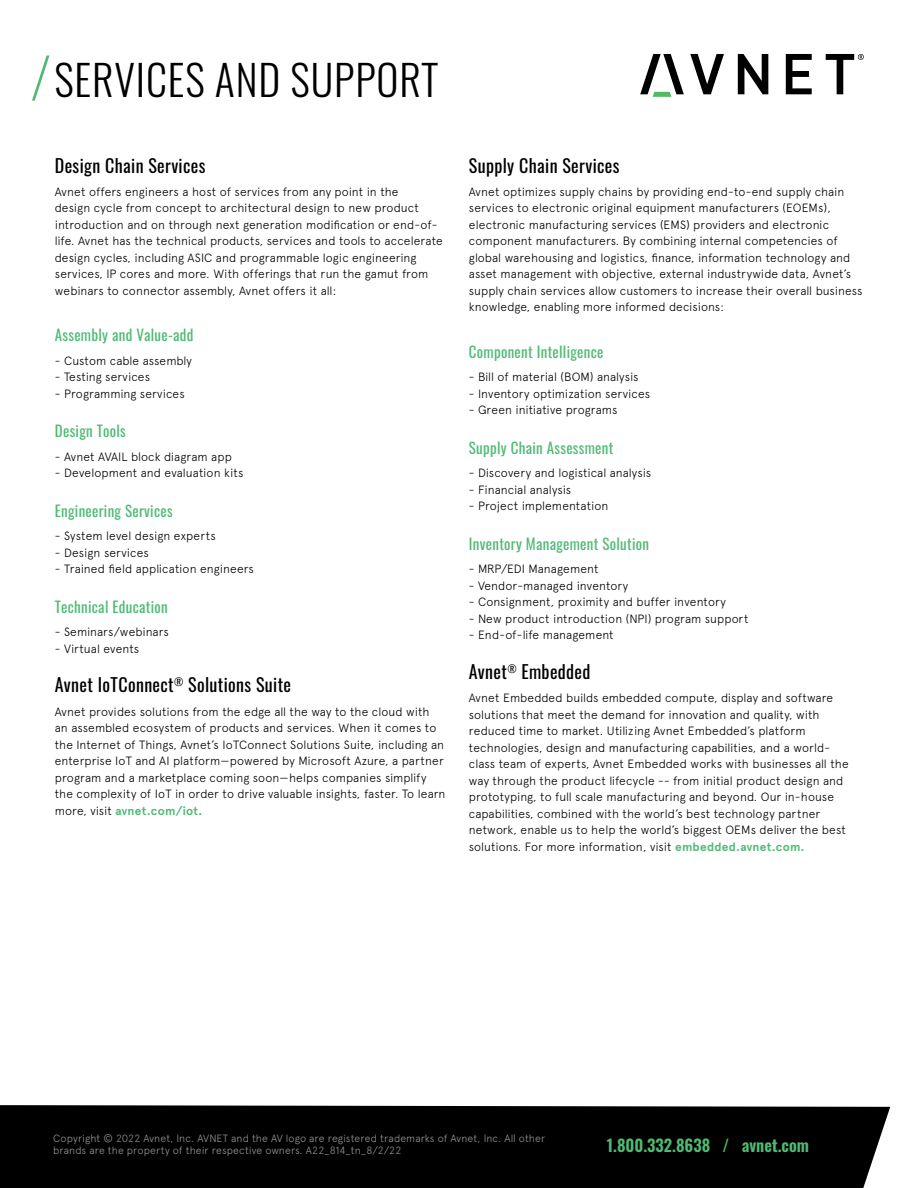
<style>
.page{position:relative;width:918px;height:1188px;background:#fff}
.page>*{position:absolute;margin:0;border:0;box-sizing:border-box;transform-origin:0 0}
.t1{font:300 42px "Oswald";letter-spacing:.02em;color:#000}
.t2{font:18px "Oswald";letter-spacing:.02em;color:#000}
.t3{font:600 16.5px "Oswald";color:#4fba74}
.t4{font:15px "Oswald";letter-spacing:.02em;color:#4fba74}
.t5{font:300 12px/16.5px "Apercu Avnet";letter-spacing:.005em;color:#000}
.t6{font:300 10.5px/12px "Apercu Avnet";letter-spacing:.01em;color:#939598}
.s1{font-weight:700;color:#4fba74}
</style>
<div class="page">
<svg style="left:32px;top:55px;width:17px;height:46px"></svg>
<svg style="left:640px;top:54px;width:44px;height:43px"></svg>
<svg style="left:786px;top:54px;width:26px;height:40px"></svg>
<svg style="left:690px;top:54px;width:34px;height:40px"></svg>
<svg style="left:738px;top:54px;width:30px;height:40px"></svg>
<svg style="left:826px;top:54px;width:38px;height:40px"></svg>
<div style="left:0;top:1105px;width:890px;height:83px;background:#000"></div>
<h1 class="t1" style="left:54px;top:42px;width:386px">SERVICES AND SUPPORT</h1>
<h2 class="t2" style="left:55px;top:149px;width:152px">Design Chain Services</h2>
<p class="t5" style="left:55px;top:182px;width:389px">Avnet offers engineers a host of services from any point in the<br>design cycle from concept to architectural design to new product introduction and on through next generation modification or end-of&shy;life. Avnet has the technical products, services and tools to accelerate design cycles, including ASIC and programmable logic engineering services, IP cores and more. With offerings that run the gamut from webinars to connector assembly, Avnet offers it all:</p>
<p class="t4" style="left:55px;top:322px;width:140px">Assembly and Value-add</p>
<p class="t5" style="left:55px;top:351px;width:139px">- Custom cable assembly</p>
<p class="t5" style="left:55px;top:368px;width:97px">- Testing services</p>
<p class="t5" style="left:55px;top:384px;width:131px">- Programming services</p>
<p class="t4" style="left:55px;top:418px;width:72px">Design Tools</p>
<p class="t5" style="left:55px;top:447px;width:178px">- Avnet AVAIL block diagram app</p>
<p class="t5" style="left:55px;top:464px;width:190px">- Development and evaluation kits</p>
<p class="t4" style="left:55px;top:497px;width:119px">Engineering Services</p>
<p class="t5" style="left:55px;top:527px;width:162px">- System level design experts</p>
<p class="t5" style="left:55px;top:543px;width:96px">- Design services</p>
<p class="t5" style="left:55px;top:560px;width:201px">- Trained field application engineers</p>
<p class="t4" style="left:55px;top:593px;width:114px">Technical Education</p>
<p class="t5" style="left:55px;top:623px;width:116px">- Seminars/webinars</p>
<p class="t5" style="left:55px;top:639px;width:86px">- Virtual events</p>
<h2 class="t2" style="left:55px;top:669px;width:238px">Avnet IoTConnect<sup>®</sup> Solutions Suite</h2>
<p class="t5" style="left:55px;top:702px;width:392px">Avnet provides solutions from the edge all the way to the cloud with<br>an assembled ecosystem of products and services. When it comes to the Internet of Things, Avnet’s IoTConnect Solutions Suite, including an enterprise IoT and AI platform—powered by Microsoft Azure, a partner program and a marketplace coming soon—helps companies simplify the complexity of IoT in order to drive valuable insights, faster. To learn more, visit <span class="s1">avnet.com/iot.</span></p>
<h2 class="t2" style="left:469px;top:149px;width:152px">Supply Chain Services</h2>
<p class="t5" style="left:469px;top:182px;width:395px">Avnet optimizes supply chains by providing end-to-end supply chain services to electronic original equipment manufacturers (EOEMs), electronic manufacturing services (EMS) providers and electronic component manufacturers. By combining internal competencies of global warehousing and logistics, finance, information technology and asset management with objective, external industrywide data, Avnet’s supply chain services allow customers to increase their overall business knowledge, enabling more informed decisions:</p>
<p class="t4" style="left:469px;top:338px;width:136px">Component Intelligence</p>
<p class="t5" style="left:469px;top:368px;width:171px">- Bill of material (BOM) analysis</p>
<p class="t5" style="left:469px;top:384px;width:183px">- Inventory optimization services</p>
<p class="t5" style="left:469px;top:401px;width:150px">- Green initiative programs</p>
<p class="t4" style="left:469px;top:434px;width:146px">Supply Chain Assessment</p>
<p class="t5" style="left:469px;top:464px;width:184px">- Discovery and logistical analysis</p>
<p class="t5" style="left:469px;top:480px;width:104px">- Financial analysis</p>
<p class="t5" style="left:469px;top:497px;width:141px">- Project implementation</p>
<p class="t4" style="left:469px;top:530px;width:182px">Inventory Management Solution</p>
<p class="t5" style="left:469px;top:560px;width:131px">- MRP/EDI Management</p>
<p class="t5" style="left:469px;top:576px;width:161px">- Vendor-managed inventory</p>
<p class="t5" style="left:469px;top:593px;width:259px">- Consignment, proximity and buffer inventory</p>
<p class="t5" style="left:469px;top:609px;width:281px">- New product introduction (NPI) program support</p>
<p class="t5" style="left:469px;top:626px;width:146px">- End-of-life management</p>
<h2 class="t2" style="left:469px;top:656px;width:123px">Avnet<sup>®</sup> Embedded</h2>
<p class="t5" style="left:469px;top:689px;width:381px">Avnet Embedded builds embedded compute, display and software solutions that meet the demand for innovation and quality, with reduced time to market. Utilizing Avnet Embedded’s platform technologies, design and manufacturing capabilities, and a world&shy;class team of experts, Avnet Embedded works with businesses all the way through the product lifecycle -- from initial product design and prototyping, to full scale manufacturing and beyond. Our in-house capabilities, combined with the world’s best technology partner network, enable us to help the world’s biggest OEMs deliver the best solutions. For more information, visit <span class="s1">embedded.avnet.com.</span></p>
<p class="t6" style="left:53px;top:1132px;width:494px">Copyright © 2022 Avnet, Inc. AVNET and the AV logo are registered trademarks of Avnet, Inc. All other brands are the property of their respective owners. A22_814_tn_8/2/22</p>
<h3 class="t3" style="left:607px;top:1130px;width:204px">1.800.332.8638 / avnet.com</h3>
</div>
